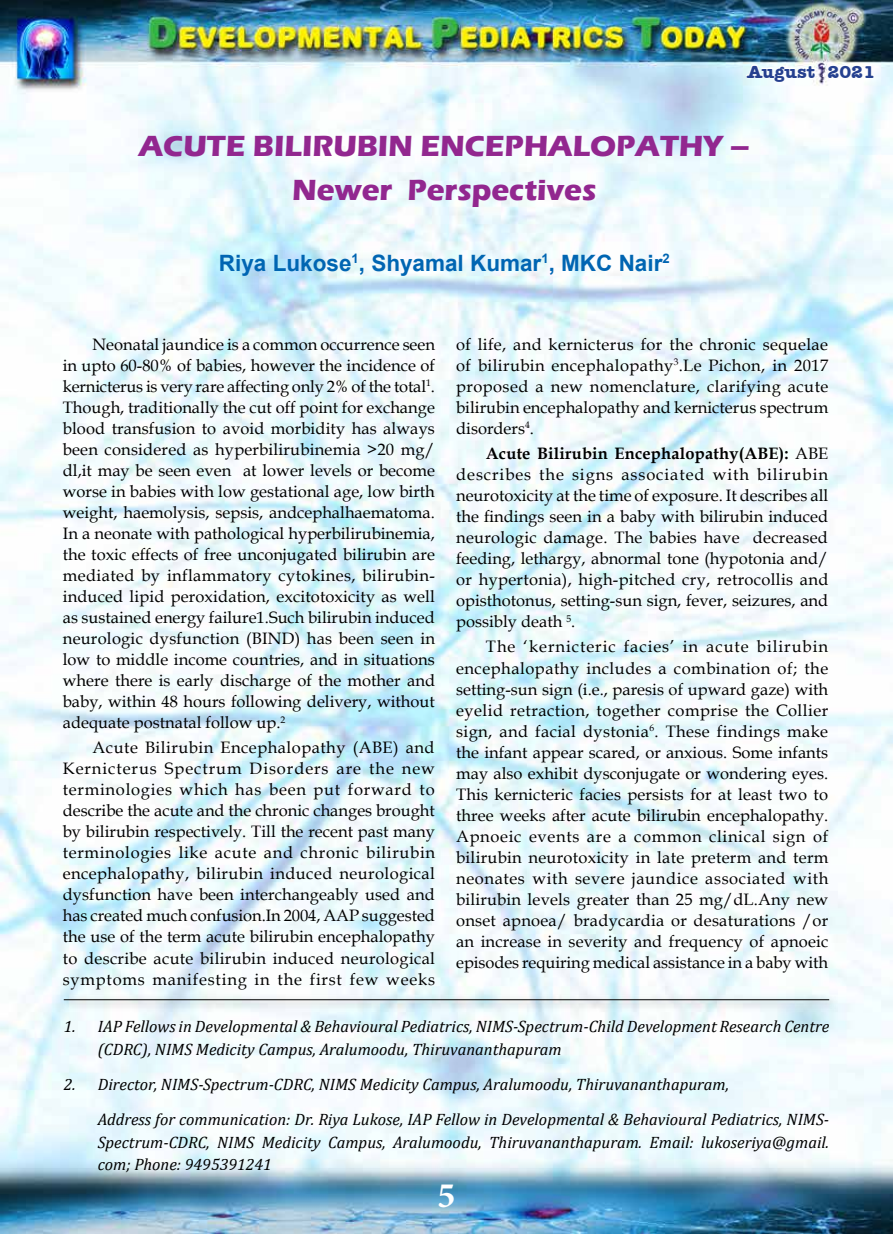
<style>
.page{position:relative;width:893px;height:1234px;background:#fff}
.page>*{position:absolute;margin:0;border:0;box-sizing:border-box;transform-origin:0 0}
.t1{font:700 36px "Minion Pro";color:#fff}
.t2{font:700 30px/43.5px "Eras ITC";color:#92278f;text-align:center}
.t3{font:700 22.5px "Arial";color:#0065b2}
.t4{font:700 18px "Amer Typewriter IT Cby BT";color:#25408f}
.t5{font:16.5px/21px "Book Antiqua";color:#000;text-align:justify}
.t6{font:italic 16.5px/22.5px "Cambria";color:#000}
.s1{font-weight:700}
</style>
<div class="page">
<img style="left:0;top:0;width:893px;height:1233px">
<svg style="left:745px;top:61px;width:72px;height:26px"></svg>
<svg style="left:826px;top:64px;width:50px;height:16px"></svg>
<div style="left:60px;top:993px;width:779px;height:18px;background:#000;opacity:.75"></div>
<hr style="left:64px;top:999px;width:765px;height:1px;background:#000">
<p class="t4" style="left:747px;top:60px;width:129px">August 2021</p>
<h2 class="t2" style="left:139px;top:124px;width:612px">ACUTE BILIRUBIN ENCEPHALOPATHY –<br>Newer Perspectives</h2>
<h3 class="t3" style="left:219px;top:247px;width:452px">Riya Lukose<sup>1</sup>, Shyamal Kumar<sup>1</sup>, MKC Nair<sup>2</sup></h3>
<p class="t5" style="left:63px;top:333px;width:374px;text-indent:30px">Neonatal jaundice is a common occurrence seen in upto 60-80% of babies, however the incidence of kernicterus is very rare affecting only 2% of the total<sup>1</sup>.<br>Though, traditionally the cut off point for exchange blood transfusion to avoid morbidity has always been considered as hyperbilirubinemia &gt;20 mg/ dl,it may be seen even at lower levels or become worse in babies with low gestational age, low birth weight, haemolysis, sepsis, andcephalhaematoma.<br>In a neonate with pathological hyperbilirubinemia, the toxic effects of free unconjugated bilirubin are mediated by inflammatory cytokines, bilirubin&shy;induced lipid peroxidation, excitotoxicity as well as sustained energy failure1.Such bilirubin induced neurologic dysfunction (BIND) has been seen in low to middle income countries, and in situations where there is early discharge of the mother and baby, within 48 hours following delivery, without adequate postnatal follow up.<sup>2</sup></p>
<p class="t5" style="left:63px;top:736px;width:374px;text-indent:30px">Acute Bilirubin Encephalopathy (ABE) and Kernicterus Spectrum Disorders are the new terminologies which has been put forward to describe the acute and the chronic changes brought by bilirubin respectively. Till the recent past many terminologies like acute and chronic bilirubin encephalopathy, bilirubin induced neurological dysfunction have been interchangeably used and has created much confusion.In 2004, AAP suggested the use of the term acute bilirubin encephalopathy to describe acute bilirubin induced neurological symptoms manifesting in the first few weeks</p>
<p class="t5" style="left:456px;top:333px;width:374px">of life, and kernicterus for the chronic sequelae of bilirubin encephalopathy<sup>3</sup>.Le Pichon, in 2017 proposed a new nomenclature, clarifying acute bilirubin encephalopathy and kernicterus spectrum disorders<sup>4</sup>.</p>
<p class="t5" style="left:456px;top:442px;width:374px;text-indent:30px"><span class="s1">Acute Bilirubin Encephalopathy(ABE):</span> ABE describes the signs associated with bilirubin neurotoxicity at the time of exposure. It describes all the findings seen in a baby with bilirubin induced neurologic damage. The babies have decreased feeding, lethargy, abnormal tone (hypotonia and/ or hypertonia), high-pitched cry, retrocollis and opisthotonus, setting-sun sign, fever, seizures, and possibly death <sup>5</sup>.</p>
<p class="t5" style="left:456px;top:636px;width:374px;text-indent:30px">The ‘kernicteric facies’ in acute bilirubin encephalopathy includes a combination of; the setting-sun sign (i.e., paresis of upward gaze) with eyelid retraction, together comprise the Collier sign, and facial dystonia<sup>6</sup>. These findings make the infant appear scared, or anxious. Some infants may also exhibit dysconjugate or wondering eyes.<br>This kernicteric facies persists for at least two to three weeks after acute bilirubin encephalopathy.<br>Apnoeic events are a common clinical sign of bilirubin neurotoxicity in late preterm and term neonates with severe jaundice associated with bilirubin levels greater than 25 mg/dL.Any new onset apnoea/ bradycardia or desaturations /or an increase in severity and frequency of apnoeic episodes requiring medical assistance in a baby with</p>
<p class="t6" style="left:98px;top:1014px;width:733px;text-indent:-34px">1. IAP Fellows in Developmental &amp; Behavioural Pediatrics, NIMS-Spectrum-Child Development Research Centre (CDRC), NIMS Medicity Campus, Aralumoodu, Thiruvananthapuram</p>
<p class="t6" style="left:98px;top:1065px;width:733px;line-height:35.2px;text-indent:-34px">2. Director, NIMS-Spectrum-CDRC, NIMS Medicity Campus, Aralumoodu, Thiruvananthapuram,<br>Address for communication: Dr. Riya Lukose, IAP Fellow in Developmental &amp; Behavioural Pediatrics, NIMS-</p>
<p class="t6" style="left:98px;top:1129px;width:733px">Spectrum-CDRC, NIMS Medicity Campus, Aralumoodu, Thiruvananthapuram. Email: lukoseriya@gmail. com; Phone: 9495391241</p>
<h1 class="t1" style="left:437px;top:1169px;width:19px">5</h1>
</div>
